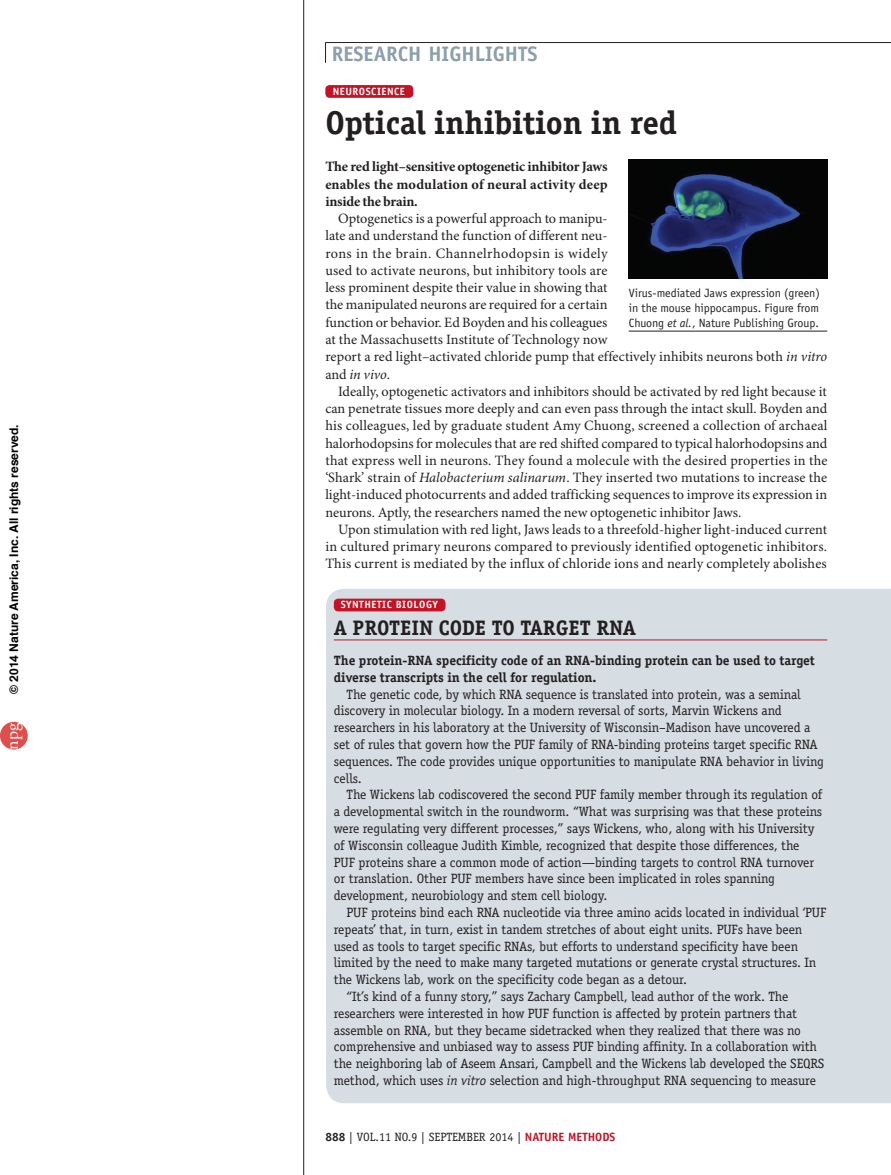
<style>
.page{position:relative;width:891px;height:1175px;background:#fff}
.page>*{position:absolute;margin:0;border:0;box-sizing:border-box;transform-origin:0 0}
.HEAD_large__serif{font:700 33px "Officina Serif Std";letter-spacing:-.005em;color:#231f20}
.BOX_head{font:700 21px "Officina Serif Std";color:#231f20}
.t1{font:700 21px "Officina Sans Std";color:#8c9faa}
.t2{font:18px "Adobe Garamond Pro";color:#fff}
.TEXT_indent{font:14.25px/17.2px "Minion Pro";color:#231f20;text-align:justify}
.TEXT_1st{font:700 14.25px/17.2px "Minion Pro";letter-spacing:.01em;color:#231f20;text-align:justify}
.BOX_text_indent__ser{font:13.5px/16.8px "Officina Serif Std";letter-spacing:-.005em;color:#231f20}
.BOX_text_1st__serif{font:700 13.5px/16.8px "Officina Serif Std";letter-spacing:-.005em;color:#231f20}
.CAPTION_figure_rule{font:12px/15px "Officina Sans Std";color:#231f20;text-align:justify}
.t3{font:12px "Officina Serif Std";color:#231f20}
.t4{font:700 12px "Helvetica";color:#000}
.t5{font:700 10.5px "Officina Sans Std";letter-spacing:.05em;color:#fff}
.s1{font-family:"Arial"}
.s2{font-style:italic}
.s3{font-family:"Officina Sans Std";font-weight:700}
.s4{font-family:"Officina Sans Std";font-weight:700;color:#c41324}
</style>
<div class="page">
<div style="left:326px;top:589px;width:565px;height:514px;background:#d7dee3"></div>
<hr style="left:334px;top:639px;width:493px;height:1px;background:#c41324">
<div style="left:334px;top:598px;width:111px;height:13px;background:#c41324;border-radius:4px"></div>
<div style="left:325px;top:85px;width:88px;height:13px;background:#c41324;border-radius:4px"></div>
<hr style="left:303px;top:0;width:1px;height:1174px;background:#231f20">
<svg style="left:325px;top:43px;width:1px;height:20px"></svg>
<hr style="left:325px;top:42px;width:566px;height:1px;background:#231f20">
<img style="left:629px;top:159px;width:198px;height:120px">
<hr style="left:629px;top:331px;width:198px;height:1px;background:#231f20">
<div style="left:0;top:722px;width:28px;height:27px;background:#df4e4a;border-radius:50%"></div>
<p class="t4" style="left:4px;top:693px;width:271px;rotate:-90deg">© 201<span class="s1">4</span> Nature America, Inc. All rights reserved.</p>
<h3 class="t2" style="left:1px;top:749px;width:28px;rotate:-90deg">npg</h3>
<p class="t1" style="left:332px;top:41px;width:207px">RESEARCH HIGHLIGHTS</p>
<p class="t5" style="left:333px;top:85px;width:74px">NEUROSCIENCE</p>
<p class="HEAD_large__serif" style="left:325px;top:102px;width:353px">Optical inhibition in red</p>
<p class="TEXT_1st" style="left:325px;top:159px;width:284px">The red light–sensitive optogenetic inhibitor Jaws enables the modulation of neural activity deep inside the brain.</p>
<p class="TEXT_indent" style="left:325px;top:210px;width:503px;text-align:left;text-indent:13px">Optogenetics is a powerful approach to manipu-<br>late and understand the function of different neu-<br>rons in the brain. Channelrhodopsin is widely<br>used to activate neurons, but inhibitory tools are<br>less prominent despite their value in showing that<br>the manipulated neurons are required for a certain<br>function or behavior. Ed Boyden and his colleagues<br>at the Massachusetts Institute of Technology now<br>report a red light–activated chloride pump that effectively inhibits neurons both <span class="s2">in vitro </span>and <span class="s2">in vivo</span>.</p>
<p class="TEXT_indent" style="left:325px;top:383px;width:504px;text-indent:13px">Ideally, optogenetic activators and inhibitors should be activated by red light because it can penetrate tissues more deeply and can even pass through the intact skull. Boyden and his colleagues, led by graduate student Amy Chuong, screened a collection of archaeal halorhodopsins for molecules that are red shifted compared to typical halorhodopsins and that express well in neurons. They found a molecule with the desired properties in the ‘Shark’ strain of <span class="s2">Halobacterium salinarum</span>. They inserted two mutations to increase the light-induced photocurrents and added trafficking sequences to improve its expression in neurons. Aptly, the researchers named the new optogenetic inhibitor Jaws.</p>
<p class="TEXT_indent" style="left:325px;top:521px;width:503px;text-indent:13px">Upon stimulation with red light, Jaws leads to a threefold-higher light-induced current in cultured primary neurons compared to previously identified optogenetic inhibitors.<br>This current is mediated by the influx of chloride ions and nearly completely abolishes</p>
<p class="CAPTION_figure_rule" style="left:629px;top:285px;width:193px">Virus-mediated Jaws expression (green) in the mouse hippocampus. Figure from Chuong <span class="s2">et al.</span>, Nature Publishing Group.</p>
<p class="t5" style="left:341px;top:598px;width:99px">SYNTHETIC BIOLOGY</p>
<p class="BOX_head" style="left:334px;top:615px;width:304px">A PROTEIN CODE TO TARGET RNA</p>
<p class="BOX_text_1st__serif" style="left:334px;top:652px;width:483px">The protein-RNA specificity code of an RNA-binding protein can be used to target diverse transcripts in the cell for regulation.</p>
<p class="BOX_text_indent__ser" style="left:334px;top:685px;width:492px;text-indent:13px">The genetic code, by which RNA sequence is translated into protein, was a seminal discovery in molecular biology. In a modern reversal of sorts, Marvin Wickens and researchers in his laboratory at the University of Wisconsin–Madison have uncovered a set of rules that govern how the PUF family of RNA-binding proteins target specific RNA sequences. The code provides unique opportunities to manipulate RNA behavior in living cells.</p>
<p class="BOX_text_indent__ser" style="left:334px;top:786px;width:490px;text-indent:13px">The Wickens lab codiscovered the second PUF family member through its regulation of a developmental switch in the roundworm. “What was surprising was that these proteins were regulating very different processes,” says Wickens, who, along with his University of Wisconsin colleague Judith Kimble, recognized that despite those differences, the PUF proteins share a common mode of action—binding targets to control RNA turnover or translation. Other PUF members have since been implicated in roles spanning development, neurobiology and stem cell biology.</p>
<p class="BOX_text_indent__ser" style="left:334px;top:904px;width:494px;text-indent:13px">PUF proteins bind each RNA nucleotide via three amino acids located in individual ‘PUF repeats’ that, in turn, exist in tandem stretches of about eight units. PUFs have been used as tools to target specific RNAs, but efforts to understand specificity have been limited by the need to make many targeted mutations or generate crystal structures. In the Wickens lab, work on the specificity code began as a detour.</p>
<p class="BOX_text_indent__ser" style="left:334px;top:988px;width:492px;text-indent:13px">“It’s kind of a funny story,” says Zachary Campbell, lead author of the work. The researchers were interested in how PUF function is affected by protein partners that assemble on RNA, but they became sidetracked when they realized that there was no comprehensive and unbiased way to assess PUF binding affinity. In a collaboration with the neighboring lab of Aseem Ansari, Campbell and the Wickens lab developed the SEQRS method, which uses <span class="s2">in vitro</span> selection and high-throughput RNA sequencing to measure</p>
<p class="t3" style="left:325px;top:1130px;width:291px"><span class="s3">888</span> | VOL.11 NO.9 | SEPTEMBER 2014 | <span class="s4">NATURE METHODS</span></p>
</div>
